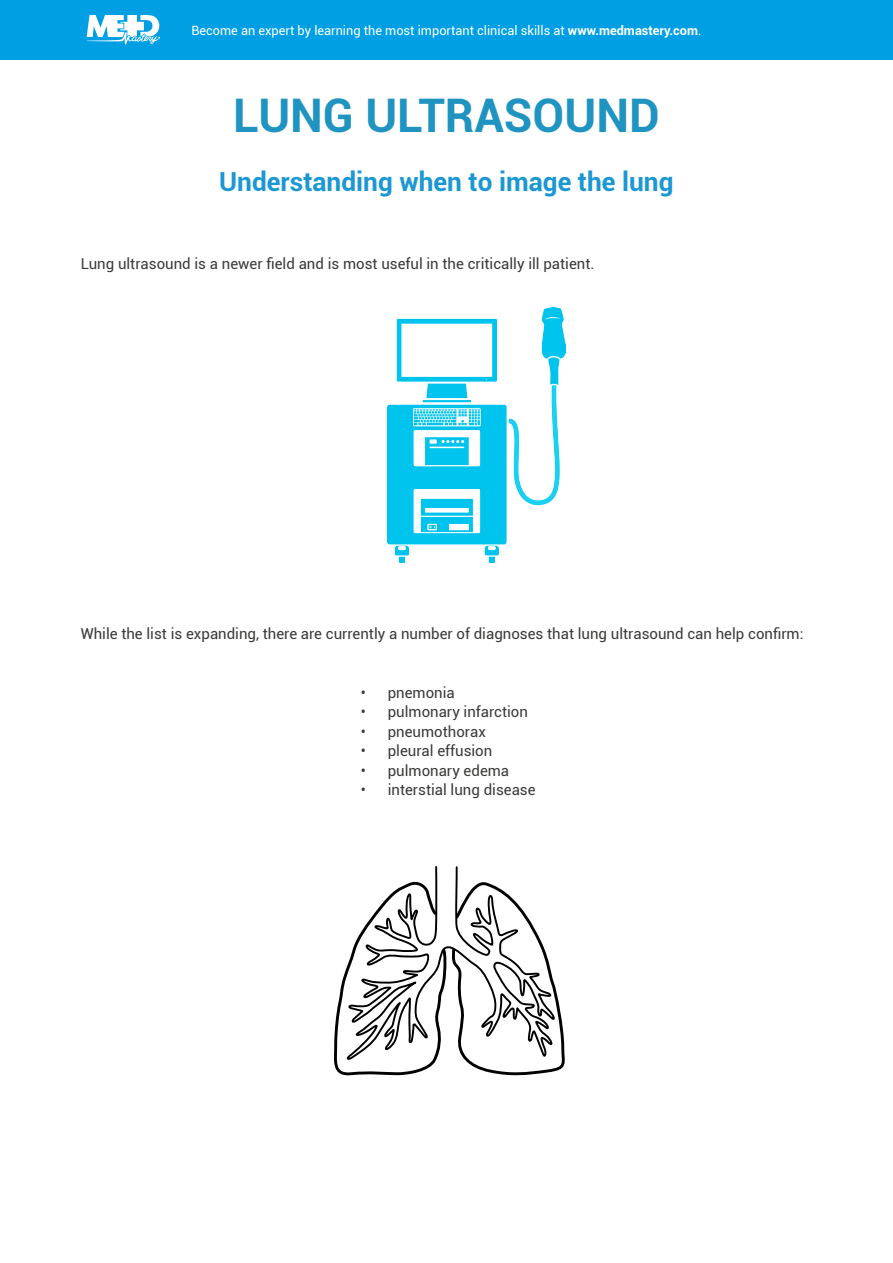
<style>
.page{position:relative;width:893px;height:1263px;background:#fff}
.page>*{position:absolute;margin:0;border:0;box-sizing:border-box;transform-origin:0 0}
.t1{font:700 46.35px "Roboto";color:#2094c1}
.t2{font:700 26.25px "Roboto";color:#1b97d4}
.t3{font:15px "Roboto";color:#3a3a39}
.t4{font:12.75px "Roboto";color:#fff}
.s1{font-weight:700}
</style>
<div class="page">
<div style="left:0;top:0;width:893px;height:60px;background:#009fe3"></div>
<svg style="left:86px;top:15px;width:74px;height:30px"></svg>
<svg style="left:334px;top:866px;width:230px;height:209px"></svg>
<img style="left:388px;top:308px;width:177px;height:254px">
<p class="t4" style="left:191px;top:21px;width:512px">Become an expert by learning the most important clinical skills at <span class="s1">www.medmastery.com</span>.</p>
<h1 class="t1" style="left:233px;top:83px;width:428px">LUNG ULTRASOUND</h1>
<h2 class="t2" style="left:219px;top:163px;width:456px">Understanding when to image the lung</h2>
<p class="t3" style="left:81px;top:253px;width:515px">Lung ultrasound is a newer field and is most useful in the critically ill patient.</p>
<p class="t3" style="left:81px;top:623px;width:724px">While the list is expanding, there are currently a number of diagnoses that lung ultrasound can help confirm:</p>
<p class="t3" style="left:361px;top:682px;width:96px">• pnemonia</p>
<p class="t3" style="left:361px;top:701px;width:169px">• pulmonary infarction</p>
<p class="t3" style="left:361px;top:721px;width:127px">• pneumothorax</p>
<p class="t3" style="left:361px;top:740px;width:133px">• pleural effusion</p>
<p class="t3" style="left:361px;top:760px;width:150px">• pulmonary edema</p>
<p class="t3" style="left:361px;top:779px;width:176px">• interstial lung disease</p>
</div>
